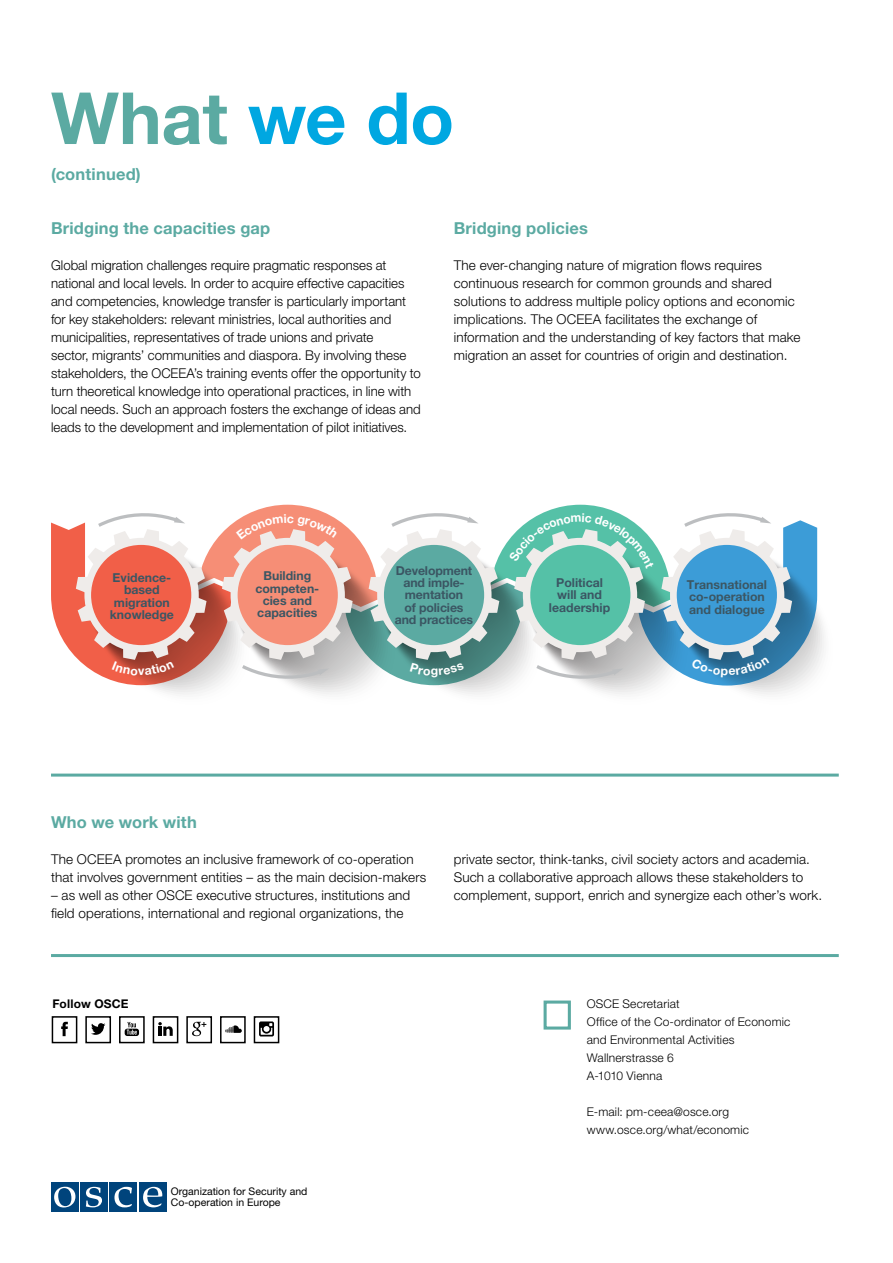
<style>
.page{position:relative;width:893px;height:1263px;background:#fff}
.page>*{position:absolute;margin:0;border:0;box-sizing:border-box;transform-origin:0 0}
.t1{font:700 72px "Helvetica Neue LT Std";letter-spacing:-.005em;color:#5baaa2}
.t2{font:700 16.5px "Helvetica Neue LT Std";letter-spacing:.01em;color:#5baaa2}
.t3{font:300 13.5px/18px "Helvetica Neue LT Std";letter-spacing:.005em;color:#000}
.t4{font:700 12.3px/12.3px "Helvetica Neue LT Std";color:#3b5663;text-align:center}
.t5{font:300 12px/18px "Helvetica Neue LT Std";letter-spacing:.015em;color:#000}
.t6{font:700 12px "Helvetica Neue LT Std";letter-spacing:.015em;color:#000}
.t7{font:10.5px/10.9px "Helvetica Neue LT Pro";color:#000}
.s1{color:#00a7e1}
</style>
<div class="page">
<hr style="left:51px;top:954px;width:788px;height:3px;background:#5baaa2">
<hr style="left:51px;top:773px;width:788px;height:3px;background:#5baaa2">
<svg style="left:543px;top:1000px;width:28px;height:30px"></svg>
<div style="left:51px;top:1182px;width:27px;height:30px;background:#00447c"></div>
<div style="left:80px;top:1182px;width:28px;height:30px;background:#00447c"></div>
<div style="left:110px;top:1182px;width:27px;height:30px;background:#00447c"></div>
<div style="left:139px;top:1182px;width:27px;height:30px;background:#00447c"></div>
<svg style="left:143px;top:1187px;width:19px;height:20px"></svg>
<svg style="left:114px;top:1187px;width:18px;height:20px"></svg>
<svg style="left:86px;top:1187px;width:16px;height:20px"></svg>
<svg style="left:54px;top:1187px;width:21px;height:20px"></svg>
<svg style="left:51px;top:1016px;width:27px;height:28px"></svg>
<svg style="left:85px;top:1016px;width:26px;height:28px"></svg>
<svg style="left:152px;top:1016px;width:27px;height:28px"></svg>
<svg style="left:186px;top:1016px;width:26px;height:28px"></svg>
<svg style="left:119px;top:1016px;width:26px;height:28px"></svg>
<svg style="left:220px;top:1016px;width:26px;height:28px"></svg>
<svg style="left:253px;top:1016px;width:27px;height:28px"></svg>
<svg style="left:51px;top:505px;width:773px;height:190px"></svg>
<h1 class="t1" style="left:51px;top:74px;width:405px">What <span class="s1">we do</span></h1>
<p class="t2" style="left:51px;top:164px;width:91px">(continued)</p>
<p class="t2" style="left:51px;top:218px;width:221px">Bridging the capacities gap</p>
<p class="t3" style="left:51px;top:256px;width:371px">Global migration challenges require pragmatic responses at national and local levels. In order to acquire effective capacities and competencies, knowledge transfer is particularly important for key stakeholders: relevant ministries, local authorities and municipalities, representatives of trade unions and private<br>sector, migrants’ communities and diaspora. By involving these stakeholders, the OCEEA’s training events offer the opportunity to turn theoretical knowledge into operational practices, in line with local needs. Such an approach fosters the exchange of ideas and leads to the development and implementation of pilot initiatives.</p>
<p class="t2" style="left:454px;top:218px;width:136px">Bridging policies</p>
<p class="t3" style="left:454px;top:256px;width:348px">The ever-changing nature of migration flows requires continuous research for common grounds and shared solutions to address multiple policy options and economic implications. The OCEEA facilitates the exchange of information and the understanding of key factors that make migration an asset for countries of origin and destination.</p>
<p class="t4" style="left:395px;top:564px;width:80px">Development and imple&shy;mentation<br>of policies and practices</p>
<p class="t4" style="left:110px;top:571px;width:66px">Evidence&shy;based migration knowledge</p>
<p class="t4" style="left:255px;top:569px;width:65px">Building competen&shy;cies and capacities</p>
<p class="t4" style="left:549px;top:576px;width:63px">Political will and leadership</p>
<p class="t4" style="left:687px;top:578px;width:82px;text-align:left">Transnational co-operation and dialogue</p>
<p class="t2" style="left:51px;top:812px;width:147px">Who we work with</p>
<p class="t3" style="left:51px;top:850px;width:377px">The OCEEA promotes an inclusive framework of co-operation that involves government entities – as the main decision-makers</p>
<p class="t3" style="left:51px;top:886px;width:361px">– as well as other OSCE executive structures, institutions and field operations, international and regional organizations, the</p>
<p class="t3" style="left:454px;top:850px;width:370px">private sector, think-tanks, civil society actors and academia.<br>Such a collaborative approach allows these stakeholders to complement, support, enrich and synergize each other’s work.</p>
<p class="t6" style="left:52px;top:996px;width:78px">Follow OSCE</p>
<p class="t7" style="left:171px;top:1186px;width:138px">Organization for Security and<br>Co-operation in Europe</p>
<p class="t5" style="left:587px;top:994px;width:205px">OSCE Secretariat<br>Office of the Co-ordinator of Economic and Environmental Activities<br>Wallnerstrasse 6<br>A-1010 Vienna</p>
<p class="t5" style="left:587px;top:1102px;width:164px">E-mail: pm-ceea@osce.org www.osce.org/what/economic</p>
</div>
